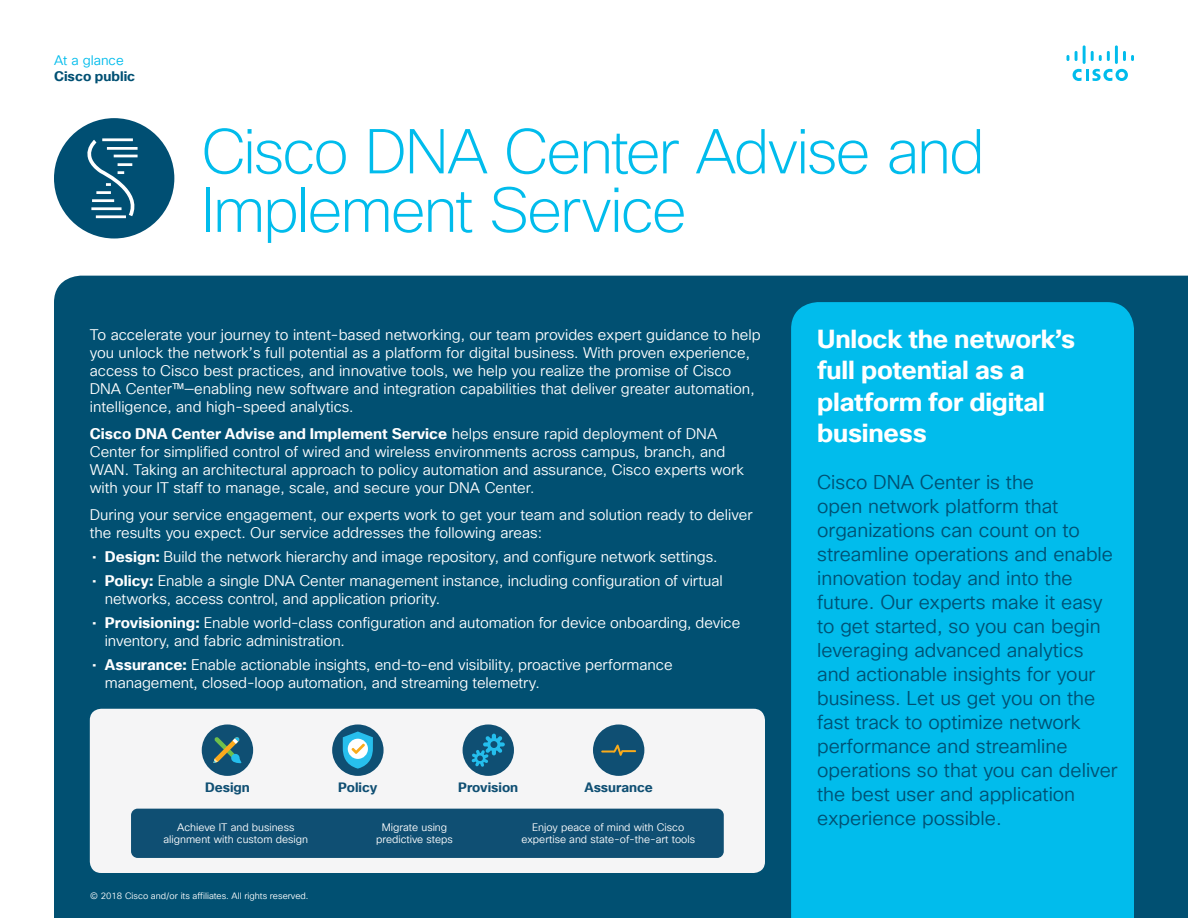
<style>
.page{position:relative;width:1188px;height:918px;background:#fff}
.page>*{position:absolute;margin:0;border:0;box-sizing:border-box;transform-origin:0 0}
.Title_Headline{font:200 61.5px/58.5px "Cisco Sans TT";letter-spacing:-.035em;color:#01bcec}
.Intro_Heading{font:700 25.5px/31.5px "Cisco Sans TT";letter-spacing:-.01em;color:#fff}
.Body_White{font:19.5px/24px "Cisco Sans TT Light";color:#005073}
.Body_White-2{font:15px/18px "Cisco Sans TT Light";color:#fff}
.t1{font:700 13.5px "Cisco Sans TT";color:#005073}
.t2{font:13.5px "Cisco Sans TT Light";color:#01bcec}
.t3{font:700 13.2px "Cisco Sans TT";color:#0f4f73}
.t4{font:10.65px/12.8px "Cisco Sans TT Light";color:#fff;text-align:center}
.Footer_white{font:9px "Cisco Sans TT Light";color:#fff}
.s1{font-family:"Cisco Sans TT";font-weight:700}
.s2{font-family:"Cisco Sans TT"}
</style>
<div class="page">
<svg style="left:1073px;top:69px;width:55px;height:12px"></svg>
<svg style="left:1067px;top:55px;width:2px;height:6px"></svg>
<svg style="left:1075px;top:51px;width:3px;height:10px"></svg>
<hr style="left:1083px;top:45px;width:3px;height:19px;background:#01bcec">
<svg style="left:1091px;top:51px;width:19px;height:10px"></svg>
<hr style="left:1115px;top:45px;width:3px;height:19px;background:#01bcec">
<svg style="left:1123px;top:51px;width:11px;height:10px"></svg>
<div style="left:54px;top:276px;width:1134px;height:642px;background:#015072"></div>
<div style="left:791px;top:302px;width:343px;height:616px;background:#01bcec"></div>
<div style="left:54px;top:118px;width:120px;height:120px;background:#004f73;border-radius:50%"></div>
<svg style="left:87px;top:138px;width:51px;height:81px"></svg>
<div style="left:90px;top:709px;width:675px;height:164px;background:#f5f5f6;border-radius:11px"></div>
<div style="left:131px;top:809px;width:593px;height:49px;background:#0f4f73;border-radius:7px"></div>
<div style="left:463px;top:725px;width:51px;height:51px;background:#0f4f73;border-radius:50%"></div>
<svg style="left:471px;top:734px;width:34px;height:33px"></svg>
<div style="left:332px;top:725px;width:52px;height:51px;background:#0f4f73;border-radius:50%"></div>
<svg style="left:343px;top:732px;width:30px;height:37px"></svg>
<div style="left:202px;top:725px;width:51px;height:51px;background:#0f4f73;border-radius:50%"></div>
<svg style="left:213px;top:737px;width:29px;height:26px"></svg>
<div style="left:593px;top:725px;width:51px;height:51px;background:#0f4f73;border-radius:50%"></div>
<svg style="left:601px;top:744px;width:35px;height:12px"></svg>
<p class="t2" style="left:54px;top:51px;width:71px">At a glance</p>
<p class="t1" style="left:54px;top:67px;width:83px">Cisco public</p>
<p class="Title_Headline" style="left:201px;top:124px;width:785px">Cisco DNA Center Advise and<br>Implement Service</p>
<p class="Body_White-2" style="left:90px;top:326px;width:672px">To accelerate your journey to intent-based networking, our team provides expert guidance to help you unlock the network’s full potential as a platform for digital business. With proven experience, access to Cisco best practices, and innovative tools, we help you realize the promise of Cisco DNA Center™—enabling new software and integration capabilities that deliver greater automation, intelligence, and high-speed analytics.</p>
<p class="Body_White-2" style="left:90px;top:425px;width:656px"><span class="s1">Cisco DNA Center Advise and Implement Service</span> helps ensure rapid deployment of DNA Center for simplified control of wired and wireless environments across campus, branch, and WAN. Taking an architectural approach to policy automation and assurance, Cisco experts work with your IT staff to manage, scale, and secure your DNA Center.</p>
<p class="Body_White-2" style="left:90px;top:506px;width:664px">During your service engagement, our experts work to get your team and solution ready to deliver the results you expect. Our service addresses the following areas:</p>
<p class="Body_White-2" style="left:92px;top:548px;width:627px"><span class="s2">•</span> <span class="s1">Design:</span> Build the network hierarchy and image repository, and configure network settings.</p>
<p class="Body_White-2" style="left:105px;top:572px;width:619px;text-indent:-13px"><span class="s2">•</span> <span class="s1">Policy:</span> Enable a single DNA Center management instance, including configuration of virtual networks, access control, and application priority.</p>
<p class="Body_White-2" style="left:105px;top:614px;width:637px;text-indent:-13px"><span class="s2">•</span> <span class="s1">Provisioning:</span> Enable world-class configuration and automation for device onboarding, device inventory, and fabric administration.</p>
<p class="Body_White-2" style="left:105px;top:656px;width:569px;text-indent:-13px"><span class="s2">•</span> <span class="s1">Assurance:</span> Enable actionable insights, end-to-end visibility, proactive performance management, closed-loop automation, and streaming telemetry.</p>
<p class="t3" style="left:205px;top:779px;width:46px">Design</p>
<p class="t3" style="left:338px;top:779px;width:41px">Policy</p>
<p class="t3" style="left:458px;top:779px;width:62px">Provision</p>
<p class="t3" style="left:584px;top:779px;width:70px">Assurance</p>
<p class="t4" style="left:164px;top:821px;width:146px">Achieve IT and business alignment with custom design</p>
<p class="t4" style="left:376px;top:821px;width:78px">Migrate using predictive steps</p>
<p class="t4" style="left:521px;top:821px;width:175px">Enjoy peace of mind with Cisco expertise and state-of-the-art tools</p>
<p class="Footer_white" style="left:90px;top:890px;width:220px">© 2018 Cisco and/or its affiliates. All rights reserved.</p>
<p class="Intro_Heading" style="left:817px;top:324px;width:260px">Unlock the network’s full potential as a platform for digital business</p>
<p class="Body_White" style="left:817px;top:471px;width:302px">Cisco DNA Center is the<br>open network platform that organizations can count on to streamline operations and enable innovation today and into the future. Our experts make it easy to get started, so you can begin leveraging advanced analytics and actionable insights for your business. Let us get you on the fast track to optimize network performance and streamline operations so that you can deliver the best user and application experience possible.</p>
</div>
